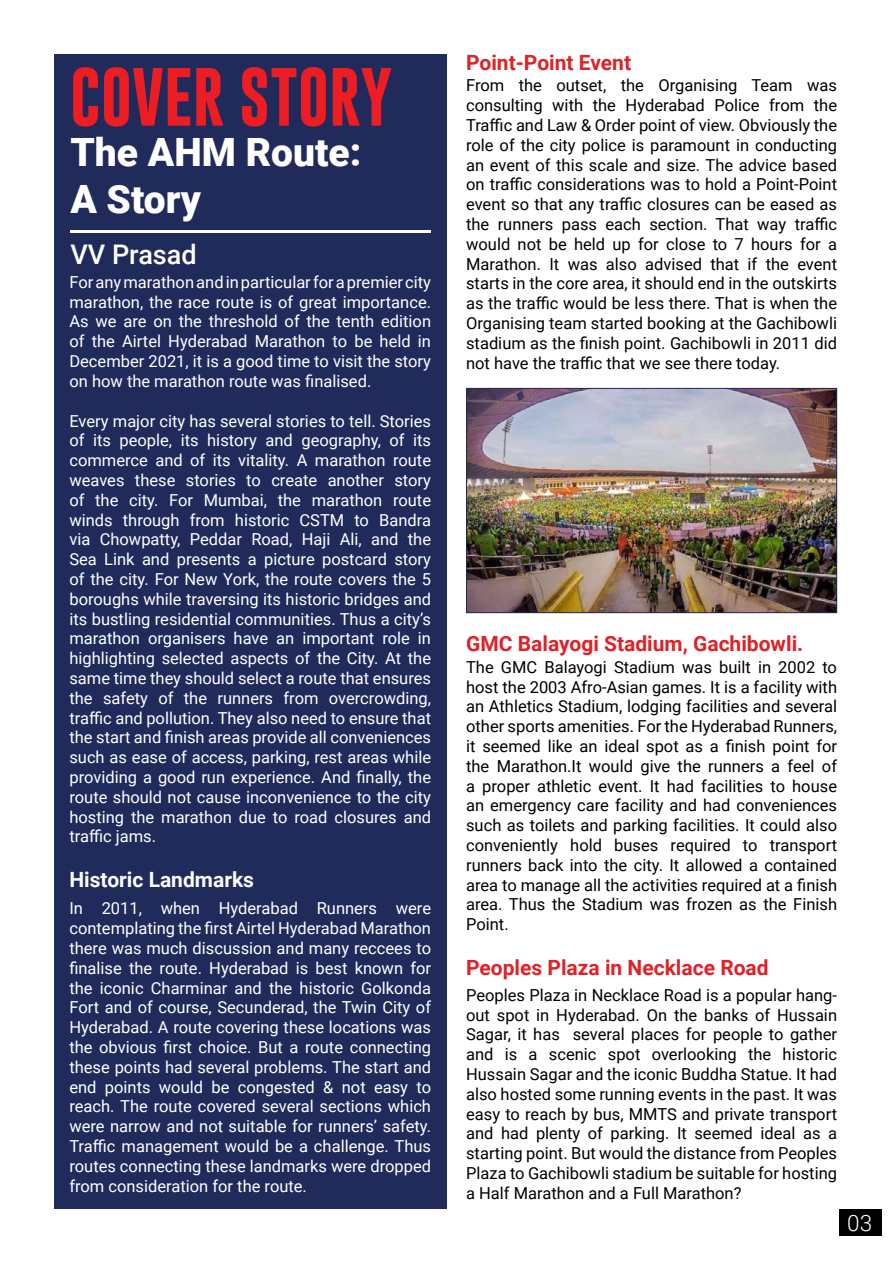
<style>
.page{position:relative;width:893px;height:1263px;background:#fff}
.page>*{position:absolute;margin:0;border:0;box-sizing:border-box;transform-origin:0 0}
.t1{font:700 58.95px "Gobold";color:#ed1d24}
.t2{font:900 39px/46.8px "Roboto";color:#fff}
.t3{font:500 27px "Roboto";color:#fff}
.t4{font:300 22.5px "Roboto";color:#fff}
.t5{font:700 21px "Roboto";color:#df2228}
.t6{font:700 21px "Roboto";color:#fff}
.t7{font:16.5px/19.8px "Roboto";color:#fff;text-align:justify}
.t8{font:16.5px/19.8px "Roboto";color:#000;text-align:justify}
</style>
<div class="page">
<div style="left:839px;top:1209px;width:42px;height:26px;background:#000"></div>
<div style="left:54px;top:54px;width:392px;height:1155px;background:#202b5b"></div>
<hr style="left:70px;top:230px;width:361px;height:2px;background:#fff">
<img style="left:468px;top:390px;width:367px;height:221px">
<div style="left:466px;top:388px;width:371px;height:225px;border:1px solid #222856"></div>
<h1 class="t1" style="left:70px;top:58px;width:324px">COVER STORY</h1>
<h2 class="t2" style="left:70px;top:128px;width:292px">The AHM Route:<br>A Story</h2>
<h3 class="t3" style="left:70px;top:236px;width:128px">VV Prasad</h3>
<p class="t7" style="left:69px;top:271px;width:363px">For any marathon and in particular for a premier city marathon, the race route is of great importance.<br>As we are on the threshold of the tenth edition of the Airtel Hyderabad Marathon to be held in December 2021, it is a good time to visit the story on how the marathon route was finalised.</p>
<p class="t7" style="left:69px;top:410px;width:363px">Every major city has several stories to tell. Stories of its people, its history and geography, of its commerce and of its vitality. A marathon route weaves these stories to create another story of the city. For Mumbai, the marathon route winds through from historic CSTM to Bandra via Chowpatty, Peddar Road, Haji Ali, and the Sea Link and presents a picture postcard story of the city. For New York, the route covers the 5 boroughs while traversing its historic bridges and its bustling residential communities. Thus a city’s marathon organisers have an important role in highlighting selected aspects of the City. At the same time they should select a route that ensures the safety of the runners from overcrowding, traffic and pollution. They also need to ensure that the start and finish areas provide all conveniences such as ease of access, parking, rest areas while providing a good run experience. And finally, the route should not cause inconvenience to the city hosting the marathon due to road closures and traffic jams.</p>
<p class="t6" style="left:69px;top:865px;width:186px">Historic Landmarks</p>
<p class="t7" style="left:69px;top:898px;width:363px">In 2011, when Hyderabad Runners were contemplating the first Airtel Hyderabad Marathon there was much discussion and many reccees to finalise the route. Hyderabad is best known for the iconic Charminar and the historic Golkonda Fort and of course, Secunderad, the Twin City of Hyderabad. A route covering these locations was the obvious first choice. But a route connecting these points had several problems. The start and end points would be congested &amp; not easy to reach. The route covered several sections which were narrow and not suitable for runners’ safety.<br>Traffic management would be a challenge. Thus routes connecting these landmarks were dropped from consideration for the route.</p>
<p class="t5" style="left:466px;top:48px;width:167px">Point-Point Event</p>
<p class="t8" style="left:466px;top:75px;width:372px">From the outset, the Organising Team was consulting with the Hyderabad Police from the Traffic and Law &amp; Order point of view. Obviously the role of the city police is paramount in conducting an event of this scale and size. The advice based on traffic considerations was to hold a Point-Point event so that any traffic closures can be eased as the runners pass each section. That way traffic would not be held up for close to 7 hours for a Marathon. It was also advised that if the event starts in the core area, it should end in the outskirts as the traffic would be less there. That is when the Organising team started booking at the Gachibowli stadium as the finish point. Gachibowli in 2011 did not have the traffic that we see there today.</p>
<p class="t5" style="left:466px;top:629px;width:339px">GMC Balayogi Stadium, Gachibowli.</p>
<p class="t8" style="left:466px;top:656px;width:372px">The GMC Balayogi Stadium was built in 2002 to host the 2003 Afro-Asian games. It is a facility with an Athletics Stadium, lodging facilities and several other sports amenities. For the Hyderabad Runners, it seemed like an ideal spot as a finish point for the Marathon.It would give the runners a feel of a proper athletic event. It had facilities to house an emergency care facility and had conveniences such as toilets and parking facilities. It could also conveniently hold buses required to transport runners back into the city. It allowed a contained area to manage all the activities required at a finish area. Thus the Stadium was frozen as the Finish Point.</p>
<p class="t5" style="left:466px;top:953px;width:304px">Peoples Plaza in Necklace Road</p>
<p class="t8" style="left:466px;top:984px;width:372px">Peoples Plaza in Necklace Road is a popular hang&shy;out spot in Hyderabad. On the banks of Hussain Sagar, it has several places for people to gather and is a scenic spot overlooking the historic Hussain Sagar and the iconic Buddha Statue. It had also hosted some running events in the past. It was easy to reach by bus, MMTS and private transport and had plenty of parking. It seemed ideal as a starting point. But would the distance from Peoples Plaza to Gachibowli stadium be suitable for hosting a Half Marathon and a Full Marathon?</p>
<h3 class="t4" style="left:847px;top:1207px;width:26px">03</h3>
</div>
